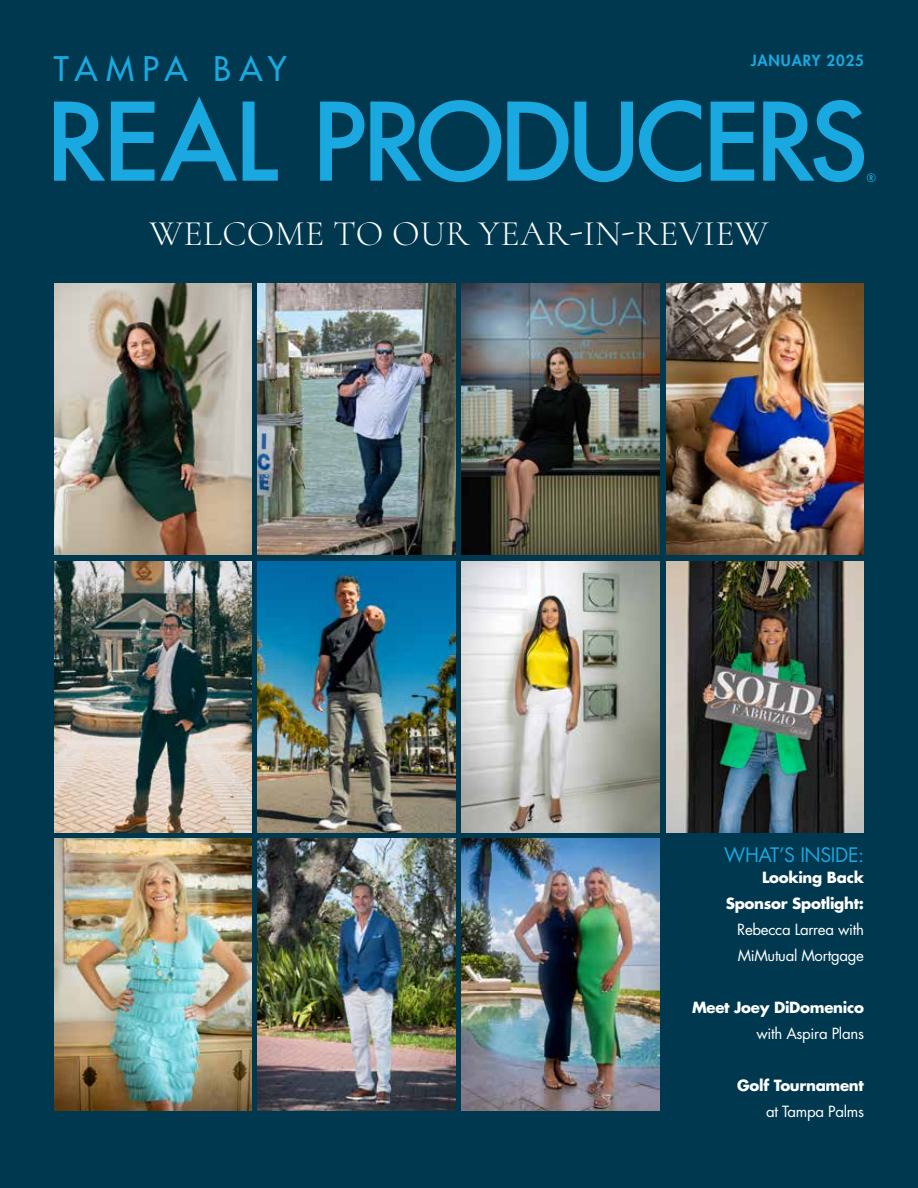
<style>
.page{position:relative;width:918px;height:1188px;background:#00394f}
.page>*{position:absolute;margin:0;border:0;box-sizing:border-box;transform-origin:0 0}
.t1{font:300 36px "Cormorant";letter-spacing:.01em;color:#fff}
.t2{font:500 33px "Futura Std";letter-spacing:.21em;color:#19a8e0}
.t3{font:19.5px "Futura Std";letter-spacing:-.02em;color:#19a8e0}
.t4{font:700 15px/26px "Futura Std";letter-spacing:-.02em;color:#fff;text-align:right}
.t5{font:15px/26px "Futura Std";letter-spacing:-.02em;color:#fff}
.t6{font:800 15px "Futura Std";letter-spacing:.06em;color:#19a8e0}
</style>
<div class="page">
<svg style="left:54px;top:97px;width:822px;height:85px"></svg>
<img style="left:54px;top:284px;width:198px;height:271px">
<img style="left:54px;top:561px;width:198px;height:271px">
<img style="left:258px;top:561px;width:197px;height:271px">
<img style="left:462px;top:561px;width:198px;height:271px">
<img style="left:666px;top:284px;width:198px;height:271px">
<img style="left:258px;top:284px;width:197px;height:271px">
<img style="left:462px;top:284px;width:198px;height:271px">
<img style="left:666px;top:561px;width:198px;height:271px">
<img style="left:54px;top:839px;width:198px;height:271px">
<img style="left:258px;top:839px;width:197px;height:271px">
<img style="left:462px;top:839px;width:198px;height:271px">
<h2 class="t2" style="left:54px;top:48px;width:234px">TAMPA BAY</h2>
<p class="t6" style="left:751px;top:51px;width:115px">JANUARY 2025</p>
<h1 class="t1" style="left:149px;top:211px;width:621px">WELCOME TO OUR YEAR-IN-REVIEW</h1>
<h3 class="t3" style="left:724px;top:842px;width:141px">WHAT’S INSIDE:</h3>
<p class="t4" style="left:726px;top:864px;width:140px">Looking Back<br>Sponsor Spotlight:</p>
<p class="t5" style="left:737px;top:917px;width:128px">Rebecca Larrea with<br>MiMutual Mortgage</p>
<p class="t4" style="left:692px;top:994px;width:173px">Meet Joey DiDomenico</p>
<p class="t5" style="left:756px;top:1020px;width:109px">with Aspira Plans</p>
<p class="t4" style="left:737px;top:1072px;width:128px">Golf Tournament</p>
<p class="t5" style="left:766px;top:1098px;width:99px">at Tampa Palms</p>
</div>
